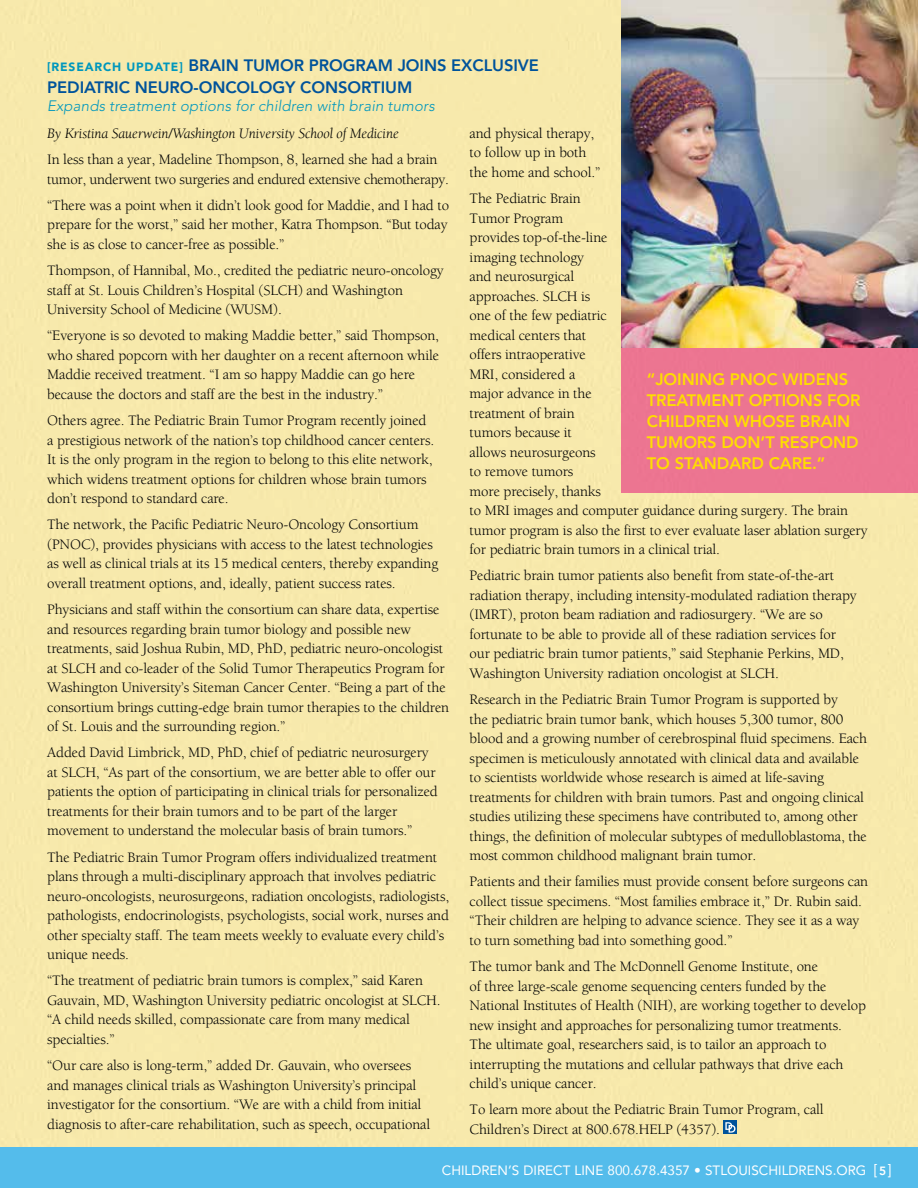
<style>
.page{position:relative;width:918px;height:1188px;background:#fff}
.page>*{position:absolute;margin:0;border:0;box-sizing:border-box;transform-origin:0 0}
.t1{font:800 16.5px/21px "Avenir LT Std";letter-spacing:-.005em;color:#fd0}
.t2{font:800 16.5px/22.5px "Avenir";letter-spacing:-.005em;color:#00539b}
.t3{font:italic 300 15px "Avenir LT Std";letter-spacing:.01em;color:#0097bd}
.t4{font:14.85px/19.5px "Berkeley Std";letter-spacing:-.01em;color:#000}
.t5{font:italic 14.85px "Berkeley Std";letter-spacing:-.01em;color:#000}
.t6{font:13.5px "Avenir";color:#fff}
.s1{font-weight:900;font-size:12px;color:#0097bd}
.s2{font-size:15px}
.s3{font-weight:800;font-size:12px}
</style>
<div class="page">
<div style="left:0;top:0;width:918px;height:1158px;background:#f7e9ac"></div>
<svg style="left:724px;top:1121px;width:13px;height:13px"></svg>
<svg style="left:725px;top:1122px;width:10px;height:11px"></svg>
<div style="left:621px;top:0;width:297px;height:492px;background:#ec7591"></div>
<img style="left:621px;top:0;width:297px;height:348px">
<div style="left:0;top:1148px;width:918px;height:40px;background:#54bceb"></div>
<p class="t2" style="left:47px;top:54px;width:493px"><span class="s1">[RESEARCH UPDATE]</span> BRAIN TUMOR PROGRAM JOINS EXCLUSIVE<br>PEDIATRIC NEURO-ONCOLOGY CONSORTIUM</p>
<p class="t3" style="left:47px;top:97px;width:389px">Expands treatment options for children with brain tumors</p>
<p class="t5" style="left:47px;top:125px;width:353px">By Kristina Sauerwein/Washington University School of Medicine</p>
<p class="t4" style="left:47px;top:150px;width:403px">In less than a year, Madeline Thompson, 8, learned she had a brain tumor, underwent two surgeries and endured extensive chemotherapy.</p>
<p class="t4" style="left:47px;top:196px;width:403px;text-align:justify">“There was a point when it didn’t look good for Maddie, and I had to prepare for the worst,” said her mother, Katra Thompson. “But today she is as close to cancer-free as possible.”</p>
<p class="t4" style="left:47px;top:261px;width:398px">Thompson, of Hannibal, Mo., credited the pediatric neuro-oncology staff at St. Louis Children’s Hospital (SLCH) and Washington<br>University School of Medicine (WUSM).</p>
<p class="t4" style="left:47px;top:326px;width:393px">“Everyone is so devoted to making Maddie better,” said Thompson, who shared popcorn with her daughter on a recent afternoon while Maddie received treatment. “I am so happy Maddie can go here because the doctors and staff are the best in the industry.”</p>
<p class="t4" style="left:47px;top:411px;width:388px">Others agree. The Pediatric Brain Tumor Program recently joined a prestigious network of the nation’s top childhood cancer centers.<br>It is the only program in the region to belong to this elite network, which widens treatment options for children whose brain tumors don’t respond to standard care.</p>
<p class="t4" style="left:47px;top:515px;width:393px">The network, the Pacific Pediatric Neuro-Oncology Consortium (PNOC), provides physicians with access to the latest technologies as well as clinical trials at its 15 medical centers, thereby expanding overall treatment options, and, ideally, patient success rates.</p>
<p class="t4" style="left:47px;top:600px;width:403px">Physicians and staff within the consortium can share data, expertise and resources regarding brain tumor biology and possible new treatments, said Joshua Rubin, MD, PhD, pediatric neuro-oncologist at SLCH and co-leader of the Solid Tumor Therapeutics Program for Washington University’s Siteman Cancer Center. “Being a part of the consortium brings cutting-edge brain tumor therapies to the children of St. Louis and the surrounding region.”</p>
<p class="t4" style="left:47px;top:743px;width:392px">Added David Limbrick, MD, PhD, chief of pediatric neurosurgery at SLCH, “As part of the consortium, we are better able to offer our patients the option of participating in clinical trials for personalized treatments for their brain tumors and to be part of the larger movement to understand the molecular basis of brain tumors.”</p>
<p class="t4" style="left:47px;top:847px;width:404px">The Pediatric Brain Tumor Program offers individualized treatment plans through a multi-disciplinary approach that involves pediatric neuro-oncologists, neurosurgeons, radiation oncologists, radiologists, pathologists, endocrinologists, psychologists, social work, nurses and other specialty staff. The team meets weekly to evaluate every child’s unique needs.</p>
<p class="t4" style="left:47px;top:971px;width:395px">“The treatment of pediatric brain tumors is complex,” said Karen Gauvain, MD, Washington University pediatric oncologist at SLCH. “A child needs skilled, compassionate care from many medical specialties.”</p>
<p class="t4" style="left:47px;top:1056px;width:384px">“Our care also is long-term,” added Dr. Gauvain, who oversees and manages clinical trials as Washington University’s principal investigator for the consortium. “We are with a child from initial diagnosis to after-care rehabilitation, such as speech, occupational</p>
<p class="t4" style="left:470px;top:124px;width:132px">and physical therapy, to follow up in both the home and school.”</p>
<p class="t4" style="left:470px;top:189px;width:399px">The Pediatric Brain<br>Tumor Program<br>provides top-of-the-line<br>imaging technology<br>and neurosurgical<br>approaches. SLCH is<br>one of the few pediatric<br>medical centers that<br>offers intraoperative<br>MRI, considered a<br>major advance in the<br>treatment of brain<br>tumors because it<br>allows neurosurgeons<br>to remove tumors<br>more precisely, thanks<br>to MRI images and computer guidance during surgery. The brain tumor program is also the first to ever evaluate laser ablation surgery for pediatric brain tumors in a clinical trial.</p>
<p class="t4" style="left:470px;top:566px;width:389px">Pediatric brain tumor patients also benefit from state-of-the-art radiation therapy, including intensity-modulated radiation therapy (IMRT), proton beam radiation and radiosurgery. “We are so fortunate to be able to provide all of these radiation services for our pediatric brain tumor patients,” said Stephanie Perkins, MD, Washington University radiation oncologist at SLCH.</p>
<p class="t4" style="left:470px;top:690px;width:399px">Research in the Pediatric Brain Tumor Program is supported by<br>the pediatric brain tumor bank, which houses 5,300 tumor, 800 blood and a growing number of cerebrospinal fluid specimens. Each specimen is meticulously annotated with clinical data and available to scientists worldwide whose research is aimed at life-saving treatments for children with brain tumors. Past and ongoing clinical studies utilizing these specimens have contributed to, among other things, the definition of molecular subtypes of medulloblastoma, the most common childhood malignant brain tumor.</p>
<p class="t4" style="left:470px;top:872px;width:400px">Patients and their families must provide consent before surgeons can collect tissue specimens. “Most families embrace it,” Dr. Rubin said. “Their children are helping to advance science. They see it as a way to turn something bad into something good.”</p>
<p class="t4" style="left:470px;top:957px;width:398px">The tumor bank and The McDonnell Genome Institute, one<br>of three large-scale genome sequencing centers funded by the National Institutes of Health (NIH), are working together to develop new insight and approaches for personalizing tumor treatments.<br>The ultimate goal, researchers said, is to tailor an approach to interrupting the mutations and cellular pathways that drive each child’s unique cancer.</p>
<p class="t4" style="left:470px;top:1100px;width:356px">To learn more about the Pediatric Brain Tumor Program, call<br>Children’s Direct at 800.678.HELP (4357).</p>
<p class="t1" style="left:647px;top:369px;width:215px">“JOINING PNOC WIDENS<br>TREATMENT OPTIONS FOR<br>CHILDREN WHOSE BRAIN<br>TUMORS DON’T RESPOND<br>TO STANDARD CARE.”</p>
<p class="t6" style="left:442px;top:1160px;width:451px">CHILDREN’S DIRECT LINE 800.678.4357 • STLOUISCHILDRENS.ORG <span class="s2">[</span><span class="s3">5</span><span class="s2">]</span></p>
</div>
